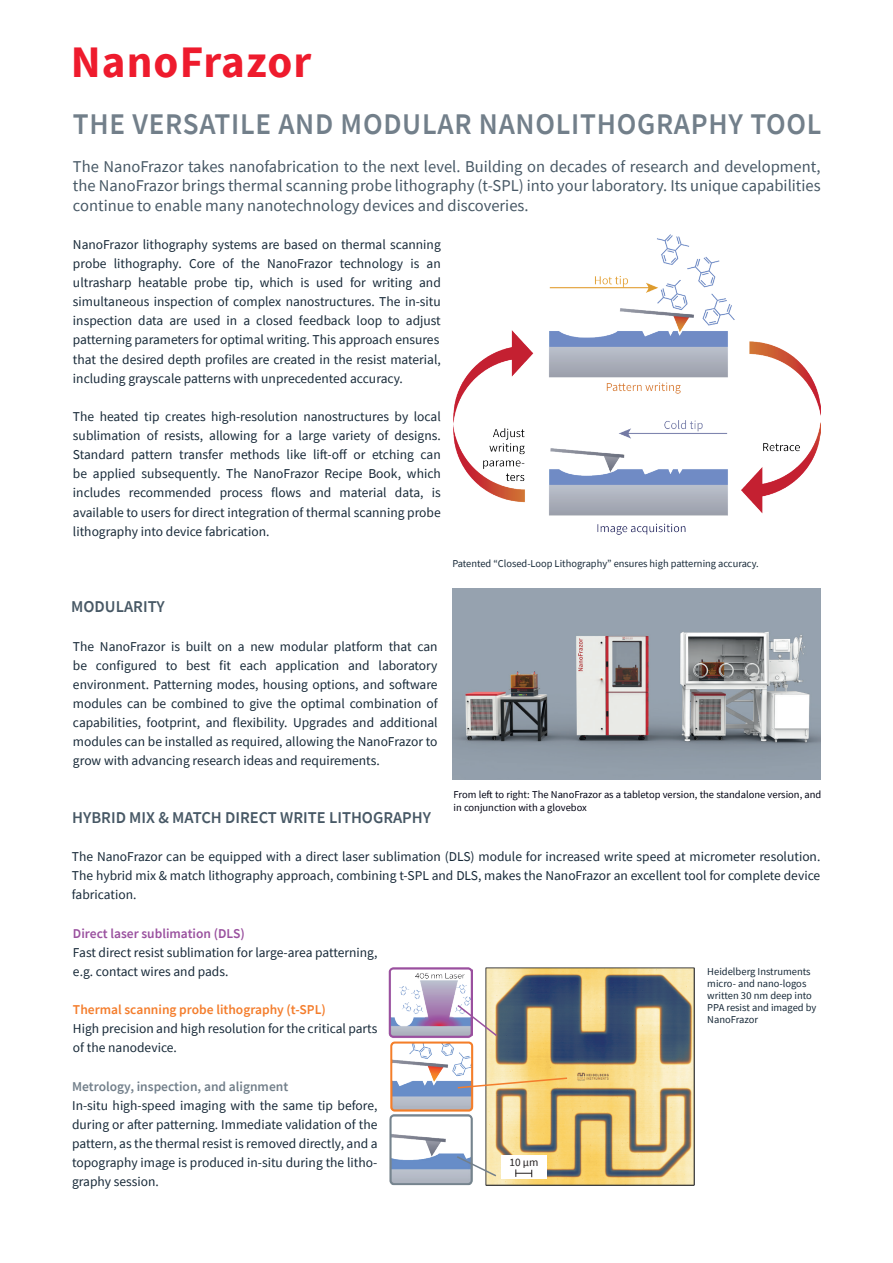
<style>
.page{position:relative;width:893px;height:1263px;background:#fff}
.page>*{position:absolute;margin:0;border:0;box-sizing:border-box;transform-origin:0 0}
.t1{font:700 45px "Source Sans Pro";letter-spacing:.025em;color:#ee1b2d}
.t2{font:600 30px "Source Sans Pro";letter-spacing:.025em;color:#727f8a}
.t3{font:16.5px/19.2px "Source Sans Pro";color:#475865;text-align:justify}
.t4{font:600 16.5px "Source Sans Pro";color:#475865}
.t5{font:13.5px/19.2px "Source Sans Pro";color:#172938;text-align:justify}
.t6{font:600 13.5px "Source Sans Pro";color:#f47d2c}
.t7{font:600 13.5px "Source Sans Pro";color:#727f8a}
.t8{font:600 13.5px "Source Sans Pro";color:#9a519f}
.t9{font:11.25px "Source Sans Pro";color:#231f20}
.t10{font:10.5px/12px "Source Sans Pro";color:#172938}
.t11{font:10.5px/13.5px "Source Sans Pro";color:#000212}
</style>
<div class="page">
<img style="left:486px;top:967px;width:208px;height:218px">
<img style="left:453px;top:235px;width:367px;height:300px">
<img style="left:388px;top:967px;width:84px;height:41px">
<img style="left:389px;top:1115px;width:159px;height:71px">
<img style="left:388px;top:1008px;width:94px;height:118px">
<svg style="left:455px;top:1155px;width:43px;height:23px"></svg>
<svg style="left:456px;top:1076px;width:113px;height:13px"></svg>
<svg style="left:456px;top:1003px;width:43px;height:34px"></svg>
<div style="left:501px;top:1155px;width:46px;height:24px;background:#fff"></div>
<svg style="left:515px;top:1169px;width:17px;height:8px"></svg>
<img style="left:453px;top:589px;width:368px;height:190px">
<h1 class="t1" style="left:71px;top:31px;width:242px">NanoFrazor</h1>
<h2 class="t2" style="left:73px;top:104px;width:750px">THE VERSATILE AND MODULAR NANOLITHOGRAPHY TOOL</h2>
<p class="t3" style="left:73px;top:157px;width:749px">The NanoFrazor takes nanofabrication to the next level. Building on decades of research and development, the NanoFrazor brings thermal scanning probe lithography (t-SPL) into your laboratory. Its unique capabilities continue to enable many nanotechnology devices and discoveries.</p>
<p class="t5" style="left:73px;top:235px;width:369px">NanoFrazor lithography systems are based on thermal scanning probe lithography. Core of the NanoFrazor technology is an ultrasharp heatable probe tip, which is used for writing and simultaneous inspection of complex nanostructures. The in-situ inspection data are used in a closed feedback loop to adjust patterning parameters for optimal writing. This approach ensures that the desired depth profiles are created in the resist material, including grayscale patterns with unprecedented accuracy.</p>
<p class="t5" style="left:73px;top:407px;width:369px">The heated tip creates high-resolution nanostructures by local sublimation of resists, allowing for a large variety of designs.<br>Standard pattern transfer methods like lift-off or etching can be applied subsequently. The NanoFrazor Recipe Book, which includes recommended process flows and material data, is available to users for direct integration of thermal scanning probe lithography into device fabrication.</p>
<p class="t10" style="left:452px;top:557px;width:308px">Patented “Closed-Loop Lithography” ensures high patterning accuracy.</p>
<p class="t4" style="left:71px;top:596px;width:95px">MODULARITY</p>
<p class="t5" style="left:73px;top:636px;width:366px">The NanoFrazor is built on a new modular platform that can be configured to best fit each application and laboratory environment. Patterning modes, housing options, and software modules can be combined to give the optimal combination of capabilities, footprint, and flexibility. Upgrades and additional modules can be installed as required, allowing the NanoFrazor to grow with advancing research ideas and requirements.</p>
<p class="t4" style="left:72px;top:806px;width:360px">HYBRID MIX &amp; MATCH DIRECT WRITE LITHOGRAPHY</p>
<p class="t11" style="left:454px;top:787px;width:369px">From left to right: The NanoFrazor as a tabletop version, the standalone version, and in conjunction with a glovebox</p>
<p class="t5" style="left:72px;top:847px;width:750px">The NanoFrazor can be equipped with a direct laser sublimation (DLS) module for increased write speed at micrometer resolution.<br>The hybrid mix &amp; match lithography approach, combining t-SPL and DLS, makes the NanoFrazor an excellent tool for complete device fabrication.</p>
<p class="t8" style="left:73px;top:924px;width:173px">Direct laser sublimation (DLS)</p>
<p class="t5" style="left:73px;top:943px;width:306px">Fast direct resist sublimation for large-area patterning, e.g. contact wires and pads.</p>
<p class="t6" style="left:73px;top:1001px;width:254px">Thermal scanning probe lithography (t-SPL)</p>
<p class="t5" style="left:73px;top:1019px;width:306px">High precision and high resolution for the critical parts of the nanodevice.</p>
<p class="t7" style="left:72px;top:1077px;width:218px">Metrology, inspection, and alignment</p>
<p class="t5" style="left:72px;top:1096px;width:307px">In-situ high-speed imaging with the same tip before, during or after patterning. Immediate validation of the pattern, as the thermal resist is removed directly, and a topography image is produced in-situ during the litho&shy;graphy session.</p>
<p class="t9" style="left:509px;top:1155px;width:31px">10 µm</p>
<p class="t10" style="left:707px;top:966px;width:111px">Heidelberg Instruments micro- and nano-logos written 30 nm deep into<br>PPA resist and imaged by<br>NanoFrazor</p>
</div>
